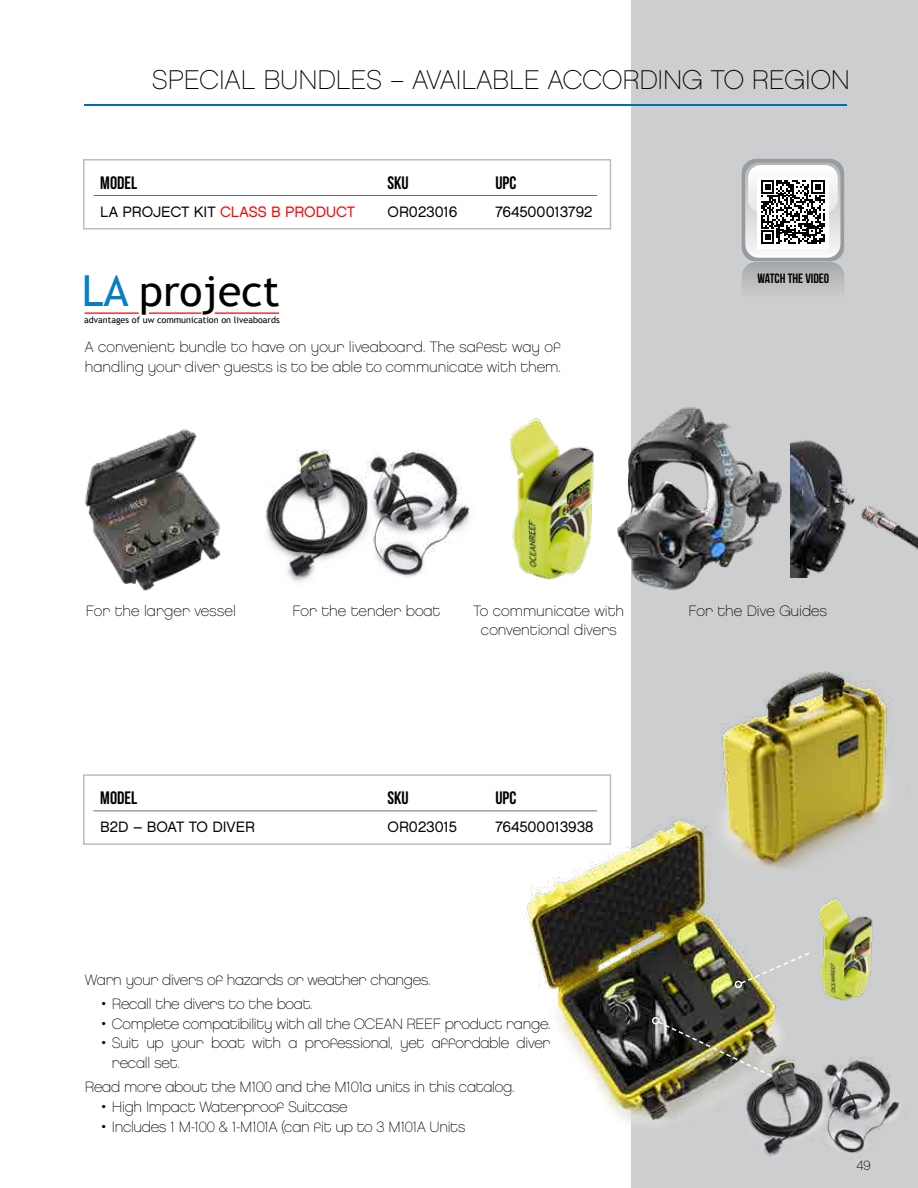
<style>
.page{position:relative;width:918px;height:1188px;background:#fff}
.page>*{position:absolute;margin:0;border:0;box-sizing:border-box;transform-origin:0 0}
.t1{font:42.75px "Trebuchet MS";color:#000}
.t2{font:27px "Chalet Paris Nineteen Sixty";color:#000}
.t3{font:18px "Bebas Neue";color:#000}
.t4{font:15px/19.5px "Chalet Paris Nineteen Eighty";letter-spacing:-.02em;color:#000}
.t5{font:15px/19.5px "Chalet Paris Nineteen Eighty";color:#000}
.t6{font:15px "Chalet London Nineteen Eighty";color:#000}
.t7{font:15px "Chalet London Nineteen Eighty";color:#fe0000}
.t8{font:13.5px "Bebas Neue";color:#000}
.t9{font:13.5px "Chalet Paris Nineteen Sixty";color:#000}
.t10{font:8.85px "Trebuchet MS";color:#000}
.s1{color:#000}
.s2{color:#067ec2}
</style>
<div class="page">
<div style="left:632px;top:0;width:286px;height:1188px;background:#cdced0"></div>
<hr style="left:215px;top:312px;width:64px;height:2px;background:#ed1c24">
<hr style="left:149px;top:312px;width:52px;height:2px;background:#ed1c24">
<hr style="left:85px;top:312px;width:54px;height:2px;background:#ed1c24">
<div style="left:742px;top:159px;width:102px;height:102px;background:#989ca0;border-radius:14px"></div>
<img style="left:745px;top:163px;width:95px;height:95px">
<img style="left:748px;top:165px;width:90px;height:47px">
<img style="left:742px;top:261px;width:102px;height:31px">
<div style="left:757px;top:177px;width:72px;height:72px;background:#fff"></div>
<svg style="left:761px;top:180px;width:64px;height:64px"></svg>
<img style="left:510px;top:418px;width:84px;height:162px">
<img style="left:808px;top:898px;width:65px;height:103px">
<img style="left:265px;top:449px;width:205px;height:133px">
<img style="left:759px;top:1056px;width:141px;height:100px">
<img style="left:522px;top:801px;width:262px;height:332px">
<img style="left:705px;top:671px;width:185px;height:201px">
<img style="left:652px;top:1017px;width:120px;height:59px">
<svg style="left:735px;top:953px;width:75px;height:35px"></svg>
<hr style="left:84px;top:104px;width:762px;height:2px;background:#006fb9">
<div style="left:83px;top:159px;width:528px;height:71px;border:2px solid #bbbdc0"></div>
<div style="left:83px;top:774px;width:528px;height:71px;border:2px solid #bbbdc0"></div>
<hr style="left:94px;top:195px;width:503px;height:1px;background:#6d6e70">
<hr style="left:94px;top:810px;width:503px;height:1px;background:#6d6e70">
<img style="left:84px;top:429px;width:137px;height:162px">
<img style="left:790px;top:440px;width:128px;height:137px">
<img style="left:617px;top:397px;width:165px;height:196px">
<h2 class="t2" style="left:152px;top:64px;width:700px">SPECIAL BUNDLES – AVAILABLE ACCORDING TO REGION</h2>
<p class="t3" style="left:100px;top:173px;width:38px">MODEL</p>
<p class="t3" style="left:388px;top:173px;width:23px">SKU</p>
<p class="t3" style="left:495px;top:173px;width:22px">UPC</p>
<p class="t7" style="left:100px;top:203px;width:256px"><span class="s1">LA PROJECT KIT</span> CLASS B PRODUCT</p>
<h1 class="t1" style="left:82px;top:266px;width:199px"><span class="s2">LA</span> project</h1>
<p class="t10" style="left:84px;top:315px;width:197px">advantages of uw communication on liveaboards</p>
<p class="t6" style="left:388px;top:203px;width:71px">OR023016</p>
<p class="t6" style="left:495px;top:203px;width:98px">764500013792</p>
<p class="t5" style="left:85px;top:338px;width:478px">A convenient bundle to have on your liveaboard. The safest way of handling your diver guests is to be able to communicate with them.</p>
<p class="t8" style="left:757px;top:271px;width:73px">WATCH THE VIDEO</p>
<p class="t5" style="left:86px;top:601px;width:152px">For the larger vessel</p>
<p class="t5" style="left:293px;top:601px;width:149px">For the tender boat</p>
<p class="t5" style="left:474px;top:601px;width:152px;text-align:center">To communicate with conventional divers</p>
<p class="t5" style="left:689px;top:601px;width:140px">For the Dive Guides</p>
<p class="t3" style="left:100px;top:788px;width:38px">MODEL</p>
<p class="t6" style="left:100px;top:818px;width:156px">B2D – BOAT TO DIVER</p>
<p class="t3" style="left:388px;top:788px;width:23px">SKU</p>
<p class="t6" style="left:388px;top:818px;width:71px">OR023015</p>
<p class="t3" style="left:495px;top:788px;width:22px">UPC</p>
<p class="t6" style="left:495px;top:818px;width:100px">764500013938</p>
<p class="t4" style="left:85px;top:971px;width:347px">Warn your divers of hazards or weather changes.</p>
<p class="t4" style="left:101px;top:995px;width:213px">• Recall the divers to the boat.</p>
<p class="t4" style="left:101px;top:1014px;width:451px">• Complete compatibility with all the OCEAN REEF product range.</p>
<p class="t4" style="left:112px;top:1034px;width:440px;text-indent:-11px">• Suit up your boat with a professional, yet affordable diver recall set.</p>
<p class="t4" style="left:85px;top:1077px;width:431px">Read more about the M100 and the M101a units in this catalog.</p>
<p class="t4" style="left:101px;top:1097px;width:248px">• High Impact Waterproof Suitcase</p>
<p class="t4" style="left:101px;top:1118px;width:366px">• Includes 1 M-100 &amp; 1-M101A (can fit up to 3 M101A Units</p>
<p class="t9" style="left:857px;top:1157px;width:16px">49</p>
</div>
